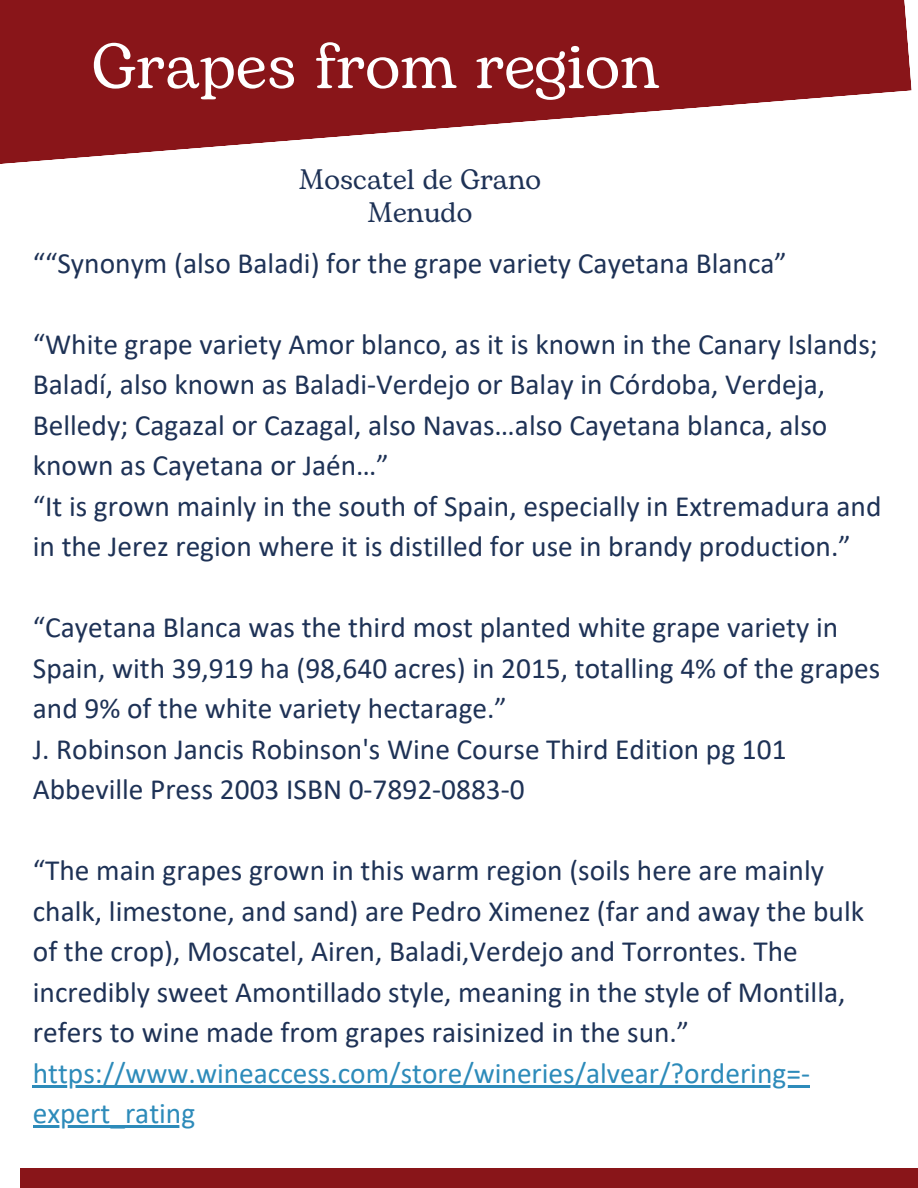
<style>
.page{position:relative;width:918px;height:1188px;background:#fff}
.page>*{position:absolute;margin:0;border:0;box-sizing:border-box;transform-origin:0 0}
.t1{font:63.45px "Bogart";color:#fff}
.t2{font:29.4px/40.5px "Calibri";color:#1e3256}
.t3{font:29.4px/40.5px "Calibri";color:#2d8bba}
.t4{font:28.2px/33.3px "Bogart";color:#1e3256;text-align:center}
</style>
<div class="page">
<svg style="left:0;top:0;width:912px;height:164px;fill:#891519"></svg>
<hr style="left:33px;top:1085px;width:777px;height:2px;background:#2d8bba">
<hr style="left:33px;top:1126px;width:162px;height:2px;background:#2d8bba">
<div style="left:21px;top:1168px;width:897px;height:20px;background:#891519"></div>
<p class="t1" style="left:92px;top:21px;width:569px">Grapes from region</p>
<p class="t4" style="left:299px;top:164px;width:244px">Moscatel de Grano<br>Menudo</p>
<p class="t2" style="left:33px;top:245px;width:756px">““Synonym (also Baladi) for the grape variety Cayetana Blanca”</p>
<p class="t2" style="left:33px;top:326px;width:846px">“White grape variety Amor blanco, as it is known in the Canary Islands; Baladí, also known as Baladi-Verdejo or Balay in Córdoba, Verdeja, Belledy; Cagazal or Cazagal, also Navas…also Cayetana blanca, also known as Cayetana or Jaén…”</p>
<p class="t2" style="left:33px;top:488px;width:850px">“It is grown mainly in the south of Spain, especially in Extremadura and in the Jerez region where it is distilled for use in brandy production.”</p>
<p class="t2" style="left:33px;top:610px;width:849px">“Cayetana Blanca was the third most planted white grape variety in<br>Spain, with 39,919 ha (98,640 acres) in 2015, totalling 4% of the grapes and 9% of the white variety hectarage.”</p>
<p class="t2" style="left:33px;top:731px;width:755px">J. Robinson Jancis Robinson's Wine Course Third Edition pg 101<br>Abbeville Press 2003 ISBN 0-7892-0883-0</p>
<p class="t2" style="left:33px;top:853px;width:833px">“The main grapes grown in this warm region (soils here are mainly chalk, limestone, and sand) are Pedro Ximenez (far and away the bulk of the crop), Moscatel, Airen, Baladi,Verdejo and Torrontes. The incredibly sweet Amontillado style, meaning in the style of Montilla, refers to wine made from grapes raisinized in the sun.”</p>
<p class="t3" style="left:33px;top:1055px;width:779px">https://www.wineaccess.com/store/wineries/alvear/?ordering=- expert_rating</p>
</div>
